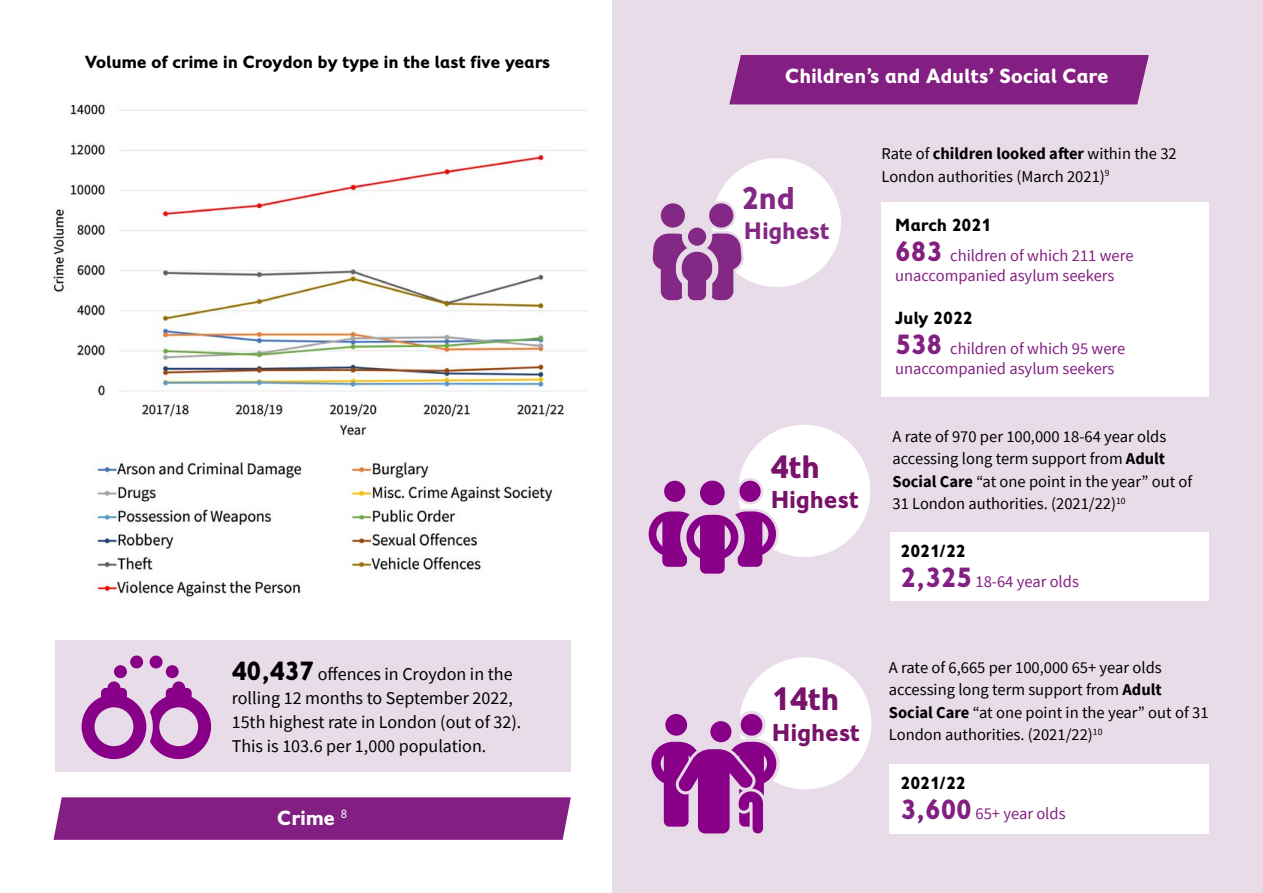
<style>
.page{position:relative;width:1263px;height:893px;background:#fff}
.page>*{position:absolute;margin:0;border:0;box-sizing:border-box;transform-origin:0 0}
.t1{font:700 33.15px "Fiendstar";color:#78126a}
.t2{font:700 32.4px "Fiendstar";color:#842885}
.t3{font:700 25.05px "Fiendstar";color:#78126a}
.t4{font:700 24.45px "Fiendstar";color:#842885}
.t5{font:700 21px "Fiendstar";color:#fff}
.Bullets{font:18px/24px "Source Sans Pro";color:#000}
.Infographic_heading{font:700 18px "Fiendstar";color:#000}
.Body{font:700 18px "Fiendstar";color:#000}
.Bullets-2{font:16.5px/22.5px "Source Sans Pro";color:#000}
.Body-2{font:16.5px/19.8px "Source Sans Pro";color:#831f82}
.s1{font-family:"Fiendstar";font-weight:700;font-size:27px}
.s2{font-weight:700}
.s3{font-family:"Fiendstar";font-weight:700;font-size:28.5px}
</style>
<div class="page">
<div style="left:55px;top:640px;width:515px;height:131px;background:#e9dce9"></div>
<div style="left:54px;top:797px;width:517px;height:43px;background:#831f82"></div>
<div style="left:612px;top:0;width:651px;height:893px;background:#e9dce9"></div>
<img style="left:51px;top:104px;width:537px;height:493px">
<svg style="left:82px;top:655px;width:129px;height:104px"></svg>
<div style="left:881px;top:202px;width:328px;height:194px;background:#fff"></div>
<div style="left:891px;top:533px;width:318px;height:68px;background:#fff"></div>
<div style="left:890px;top:764px;width:319px;height:69px;background:#fff"></div>
<div style="left:712px;top:158px;width:129px;height:129px;background:#fff;border-radius:50%"></div>
<svg style="left:652px;top:201px;width:92px;height:100px"></svg>
<div style="left:738px;top:425px;width:132px;height:132px;background:#fff;border-radius:50%"></div>
<svg style="left:648px;top:477px;width:131px;height:97px"></svg>
<div style="left:739px;top:657px;width:132px;height:132px;background:#fff;border-radius:50%"></div>
<svg style="left:651px;top:711px;width:128px;height:123px"></svg>
<div style="left:729px;top:55px;width:420px;height:49px;background:#831f82"></div>
<p class="Infographic_heading" style="left:85px;top:52px;width:467px">Volume of crime in Croydon by type in the last five years</p>
<p class="Bullets" style="left:232px;top:661px;width:291px"><span class="s1">40,437</span> offences in Croydon in the rolling 12 months to September 2022, 15th highest rate in London (out of 32).<br>This is 103.6 per 1,000 population.</p>
<h4 class="t5" style="left:277px;top:806px;width:71px">Crime <sup>8</sup></h4>
<h4 class="t5" style="left:785px;top:64px;width:325px">Children’s and Adults’ Social Care</h4>
<h2 class="t2" style="left:741px;top:180px;width:55px">2nd</h2>
<h3 class="t4" style="left:744px;top:217px;width:87px">Highest</h3>
<h1 class="t1" style="left:770px;top:447px;width:51px">4th</h1>
<h3 class="t3" style="left:771px;top:485px;width:90px">Highest</h3>
<p class="Bullets-2" style="left:881px;top:142px;width:297px">Rate of <span class="s2">children looked after</span> within the 32<br>London authorities (March 2021)<sup>9</sup></p>
<p class="Body" style="left:895px;top:215px;width:98px">March 2021</p>
<p class="Body-2" style="left:895px;top:246px;width:240px"><span class="s3">683</span> children of which 211 were unaccompanied asylum seekers</p>
<p class="Body" style="left:895px;top:308px;width:79px">July 2022</p>
<p class="Body-2" style="left:895px;top:339px;width:232px"><span class="s3">538</span> children of which 95 were unaccompanied asylum seekers</p>
<p class="Bullets-2" style="left:892px;top:425px;width:301px">A rate of 970 per 100,000 18-64 year olds accessing long term support from <span class="s2">Adult Social Care</span> “at one point in the year” out of 31 London authorities. (2021/22)<sup>10</sup></p>
<p class="Body" style="left:900px;top:540px;width:67px">2021/22</p>
<p class="Body-2" style="left:900px;top:571px;width:180px"><span class="s3">2,325</span> 18-64 year olds</p>
<h1 class="t1" style="left:772px;top:680px;width:70px">14th</h1>
<h3 class="t3" style="left:772px;top:718px;width:89px">Highest</h3>
<p class="Bullets-2" style="left:889px;top:656px;width:321px">A rate of 6,665 per 100,000 65+ year olds accessing long term support from <span class="s2">Adult Social Care</span> “at one point in the year” out of 31<br>London authorities. (2021/22)<sup>10</sup></p>
<p class="Body" style="left:900px;top:773px;width:67px">2021/22</p>
<p class="Body-2" style="left:900px;top:804px;width:167px"><span class="s3">3,600</span> 65+ year olds</p>
</div>
